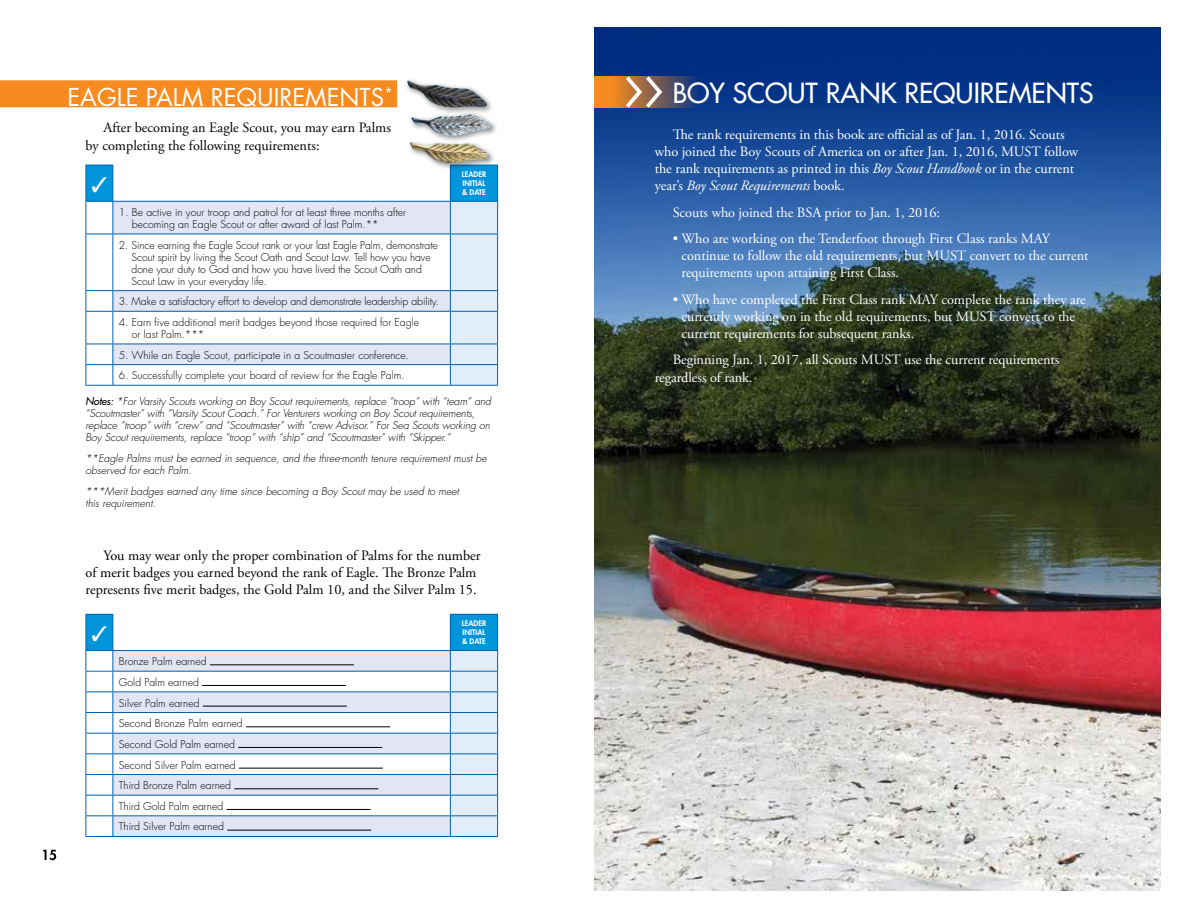
<style>
.page{position:relative;width:1188px;height:918px;background:#fff}
.page>*{position:absolute;margin:0;border:0;box-sizing:border-box;transform-origin:0 0}
.t1{font:500 27px "Futura Std";color:#fff}
.t2{font:24px "Futura Std";color:#fff}
.t3{font:14.25px/17.2px "Adobe Garamond Pro";letter-spacing:-.005em;color:#fff}
.t4{font:14.25px/17.2px "Adobe Garamond Pro";color:#000}
.t5{font:300 10.5px/20.7px "Futura Std";color:#000}
.t6{font:italic 300 10.5px/12px "Futura Std";letter-spacing:-.01em;color:#000}
.t7{font:800 7.5px/9px "Futura Std";color:#fff;text-align:justify}
.s1{font-weight:500}
.s2{font-style:italic}
</style>
<div class="page">
<img style="left:594px;top:335px;width:567px;height:556px">
<svg style="left:594px;top:27px;width:567px;height:308px;background:#26538f"></svg>
<svg style="left:594px;top:76px;width:107px;height:32px;background:#89634d"></svg>
<svg style="left:626px;top:76px;width:36px;height:32px"></svg>
<div style="left:0;top:80px;width:397px;height:27px;background:#f68b1f"></div>
<svg style="left:87px;top:165px;width:363px;height:220px"></svg>
<div style="left:450px;top:165px;width:48px;height:36px;background:#0095da"></div>
<svg style="left:113px;top:202px;width:337px;height:162px"></svg>
<svg style="left:87px;top:165px;width:25px;height:1px"></svg>
<hr style="left:86px;top:165px;width:1px;height:36px;background:#0061af">
<hr style="left:112px;top:165px;width:1px;height:36px;background:#0061af">
<hr style="left:450px;top:165px;width:1px;height:36px;background:#0061af">
<hr style="left:497px;top:165px;width:1px;height:36px;background:#0061af">
<svg style="left:86px;top:201px;width:27px;height:1px"></svg>
<hr style="left:86px;top:202px;width:1px;height:32px;background:#0061af">
<hr style="left:113px;top:201px;width:337px;height:1px;background:#0061af">
<hr style="left:112px;top:202px;width:1px;height:32px;background:#0061af">
<svg style="left:87px;top:234px;width:25px;height:1px"></svg>
<hr style="left:86px;top:234px;width:1px;height:56px;background:#0061af">
<hr style="left:113px;top:234px;width:337px;height:1px;background:#0061af">
<hr style="left:112px;top:234px;width:1px;height:56px;background:#0061af">
<hr style="left:113px;top:290px;width:337px;height:1px;background:#0061af">
<svg style="left:86px;top:290px;width:27px;height:22px"></svg>
<hr style="left:86px;top:312px;width:1px;height:32px;background:#0061af">
<hr style="left:113px;top:311px;width:337px;height:1px;background:#0061af">
<hr style="left:112px;top:312px;width:1px;height:32px;background:#0061af">
<hr style="left:113px;top:344px;width:337px;height:1px;background:#0061af">
<hr style="left:113px;top:364px;width:337px;height:1px;background:#0061af">
<svg style="left:450px;top:201px;width:48px;height:184px;background:#d1e4f3"></svg>
<svg style="left:86px;top:344px;width:27px;height:42px"></svg>
<hr style="left:113px;top:385px;width:337px;height:1px;background:#0061af">
<hr style="left:450px;top:385px;width:48px;height:1px;background:#0061af">
<hr style="left:450px;top:165px;width:48px;height:1px;background:#0061af">
<svg style="left:87px;top:614px;width:363px;height:36px"></svg>
<div style="left:450px;top:614px;width:48px;height:37px;background:#0095da"></div>
<svg style="left:113px;top:651px;width:337px;height:185px;fill:#e1e5f4"></svg>
<svg style="left:86px;top:614px;width:27px;height:1px"></svg>
<hr style="left:86px;top:615px;width:1px;height:35px;background:#0061af">
<hr style="left:112px;top:615px;width:1px;height:35px;background:#0061af">
<hr style="left:450px;top:615px;width:1px;height:35px;background:#0061af">
<hr style="left:497px;top:615px;width:1px;height:35px;background:#0061af">
<hr style="left:113px;top:650px;width:337px;height:1px;background:#0061af">
<hr style="left:450px;top:650px;width:48px;height:1px;background:#0061af">
<hr style="left:113px;top:671px;width:337px;height:1px;background:#0061af">
<hr style="left:113px;top:691px;width:337px;height:1px;background:#0061af">
<hr style="left:113px;top:712px;width:337px;height:1px;background:#0061af">
<hr style="left:113px;top:733px;width:337px;height:1px;background:#0061af">
<hr style="left:113px;top:753px;width:337px;height:1px;background:#0061af">
<hr style="left:113px;top:774px;width:337px;height:1px;background:#0061af">
<hr style="left:113px;top:795px;width:337px;height:1px;background:#0061af">
<hr style="left:113px;top:815px;width:337px;height:1px;background:#0061af">
<svg style="left:450px;top:651px;width:48px;height:185px;background:#cfe2f3"></svg>
<svg style="left:86px;top:650px;width:27px;height:187px"></svg>
<hr style="left:113px;top:836px;width:337px;height:1px;background:#0061af">
<hr style="left:450px;top:836px;width:48px;height:1px;background:#0061af">
<hr style="left:450px;top:614px;width:48px;height:1px;background:#0061af">
<hr style="left:210px;top:664px;width:144px;height:1px;background:#000">
<hr style="left:202px;top:685px;width:144px;height:1px;background:#000">
<hr style="left:203px;top:706px;width:144px;height:1px;background:#000">
<hr style="left:246px;top:726px;width:144px;height:1px;background:#000">
<hr style="left:238px;top:747px;width:144px;height:1px;background:#000">
<hr style="left:239px;top:768px;width:144px;height:1px;background:#000">
<hr style="left:234px;top:788px;width:144px;height:1px;background:#000">
<hr style="left:227px;top:809px;width:144px;height:1px;background:#000">
<hr style="left:227px;top:830px;width:144px;height:1px;background:#000">
<div style="left:404px;top:77px;width:90px;height:38px;background:#000;opacity:.45"></div>
<img style="left:407px;top:80px;width:81px;height:28px">
<div style="left:407px;top:139px;width:89px;height:31px;background:#000;opacity:.45"></div>
<img style="left:410px;top:143px;width:80px;height:20px">
<div style="left:409px;top:111px;width:89px;height:32px;background:#000;opacity:.45"></div>
<img style="left:411px;top:114px;width:81px;height:22px">
<svg style="left:43px;top:850px;width:13px;height:10px"></svg>
<svg style="left:92px;top:177px;width:15px;height:15px"></svg>
<svg style="left:92px;top:626px;width:15px;height:15px"></svg>
<h2 class="t2" style="left:68px;top:82px;width:327px">EAGLE PALM REQUIREMENTS<sup>*</sup></h2>
<h3 class="t4" style="left:86px;top:120px;width:307px;text-indent:18px">After becoming an Eagle Scout, you may earn Palms by completing the following requirements:</h3>
<p class="t7" style="left:462px;top:170px;width:26px">LEADER INITIAL &amp; DATE</p>
<p class="t5" style="left:132px;top:206px;width:276px;line-height:12px;text-indent:-13px">1. Be active in your troop and patrol for at least three months after becoming an Eagle Scout or after award of last Palm.**</p>
<p class="t5" style="left:132px;top:239px;width:308px;line-height:12px;text-indent:-13px">2. Since earning the Eagle Scout rank or your last Eagle Palm, demonstrate Scout spirit by living the Scout Oath and Scout Law. Tell how you have done your duty to God and how you have lived the Scout Oath and Scout Law in your everyday life.</p>
<p class="t5" style="left:119px;top:291px;width:322px">3. Make a satisfactory effort to develop and demonstrate leadership ability.</p>
<p class="t5" style="left:132px;top:316px;width:289px;line-height:12px;text-indent:-13px">4. Earn five additional merit badges beyond those required for Eagle or last Palm.***</p>
<p class="t5" style="left:119px;top:345px;width:292px">5. While an Eagle Scout, participate in a Scoutmaster conference.</p>
<p class="t5" style="left:119px;top:365px;width:287px">6. Successfully complete your board of review for the Eagle Palm.</p>
<p class="t6" style="left:85px;top:395px;width:407px"><span class="s1">Notes:</span> *For Varsity Scouts working on Boy Scout requirements, replace “troop” with “team” and “Scoutmaster” with “Varsity Scout Coach.” For Venturers working on Boy Scout requirements, replace “troop” with “crew” and “Scoutmaster” with “crew Advisor.” For Sea Scouts working on Boy Scout requirements, replace “troop” with “ship” and “Scoutmaster” with “Skipper.”</p>
<p class="t6" style="left:85px;top:452px;width:403px">**Eagle Palms must be earned in sequence, and the three-month tenure requirement must be observed for each Palm.</p>
<p class="t6" style="left:85px;top:485px;width:375px">***Merit badges earned any time since becoming a Boy Scout may be used to meet this requirement.</p>
<h3 class="t4" style="left:86px;top:547px;width:397px;text-indent:18px">You may wear only the proper combination of Palms for the number of merit badges you earned beyond the rank of Eagle. The Bronze Palm represents five merit badges, the Gold Palm 10, and the Silver Palm 15.</h3>
<p class="t7" style="left:462px;top:619px;width:26px">LEADER INITIAL &amp; DATE</p>
<p class="t5" style="left:119px;top:651px;width:125px">Bronze Palm earned<br>Gold Palm earned<br>Silver Palm earned<br>Second Bronze Palm earned<br>Second Gold Palm earned<br>Second Silver Palm earned<br>Third Bronze Palm earned<br>Third Gold Palm earned<br>Third Silver Palm earned</p>
<h1 class="t1" style="left:673px;top:76px;width:422px">BOY SCOUT RANK REQUIREMENTS</h1>
<p class="t3" style="left:655px;top:126px;width:425px;text-indent:18px">The rank requirements in this book are official as of Jan. 1, 2016. Scouts who joined the Boy Scouts of America on or after Jan. 1, 2016, MUST follow the rank requirements as printed in this <span class="s2">Boy Scout Handbook</span> or in the current year’s <span class="s2">Boy Scout Requirements</span> book.</p>
<h3 class="t3" style="left:673px;top:204px;width:269px">Scouts who joined the BSA prior to Jan. 1, 2016:</h3>
<h3 class="t3" style="left:681px;top:230px;width:408px;text-indent:-9px">• Who are working on the Tenderfoot through First Class ranks MAY continue to follow the old requirements, but MUST convert to the current requirements upon attaining First Class.</h3>
<h3 class="t3" style="left:681px;top:291px;width:406px;text-indent:-9px">• Who have completed the First Class rank MAY complete the rank they are currently working on in the old requirements, but MUST convert to the current requirements for subsequent ranks.</h3>
<h3 class="t3" style="left:655px;top:352px;width:406px;text-indent:18px">Beginning Jan. 1, 2017, all Scouts MUST use the current requirements regardless of rank.</h3>
</div>
